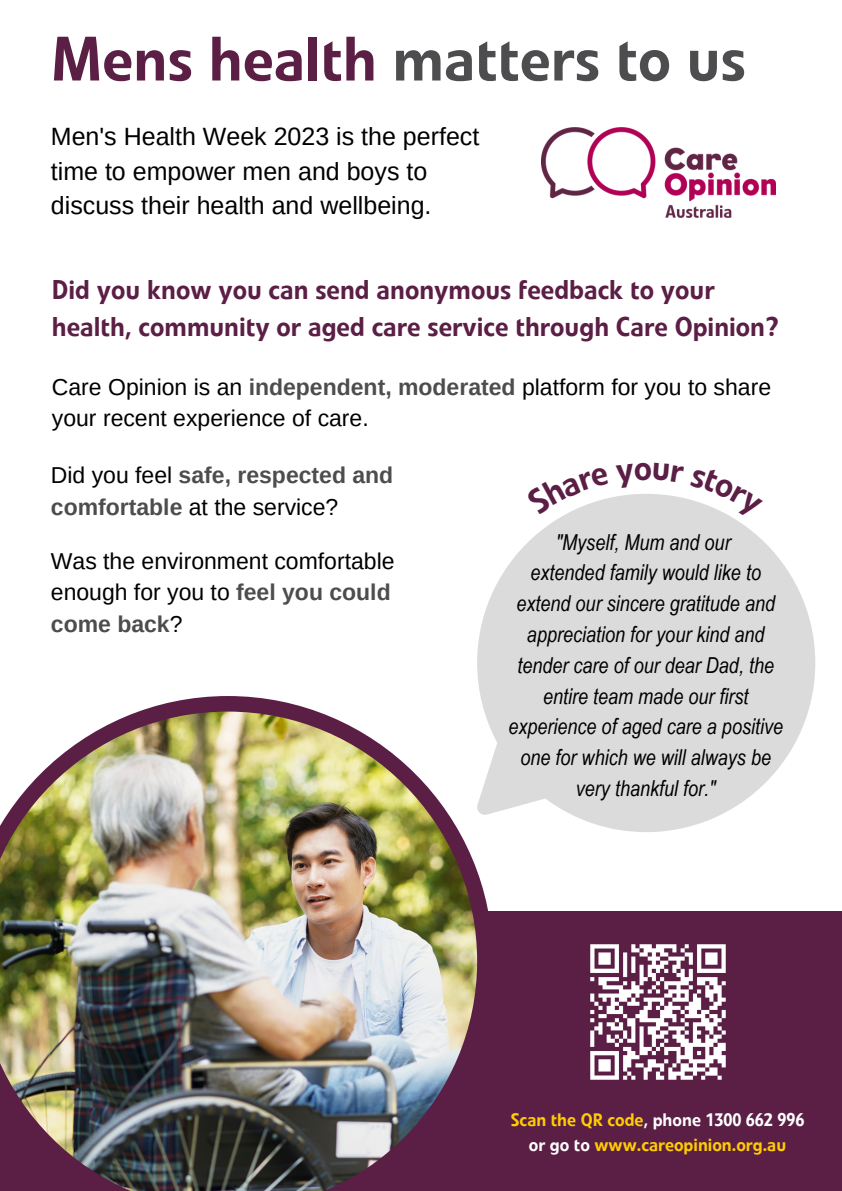
<style>
.page{position:relative;width:842px;height:1191px;background:#fff}
.page>*{position:absolute;margin:0;border:0;box-sizing:border-box;transform-origin:0 0}
.t1{font:500 62px "Veto Com";color:#4d4d4f}
.t2{font:500 27px/37.5px "Veto Com";color:#5b1e45}
.t3{font:25px/34.5px "Arimo";color:#000}
.t4{font:23px/31.5px "Arimo";color:#000}
.t5{font:700 23px/31.5px "Arimo";color:#4d4d4f}
.t6{font:italic 22px/30.7px "Arial Narrow";color:#000;text-align:center}
.t7{font:500 18px/24.7px "Veto Com";color:#ffcc03;text-align:center}
.s1{color:#5b1e45}
.s2{font-weight:700;color:#4d4d4f}
.s3{font-weight:400;color:#000}
.s4{color:#fefefe}
</style>
<div class="page">
<svg style="left:140px;top:696px;width:348px;height:215px"></svg>
<div style="left:0;top:911px;width:842px;height:279px;background:#5b1e45"></div>
<img style="left:0;top:711px;width:477px;height:479px">
<img style="left:590px;top:944px;width:136px;height:136px">
<svg style="left:477px;top:494px;width:338px;height:338px;fill:#dbdbdb"></svg>
<img style="left:542px;top:127px;width:234px;height:90px">
<svg style="left:526px;top:494px;width:83px;height:20px"></svg>
<svg style="left:690px;top:494px;width:73px;height:26px"></svg>
<p class="t1" style="left:51px;top:21px;width:697px"><span class="s1">Mens health</span> matters to us</p>
<p class="t3" style="left:51px;top:119px;width:430px">Men's Health Week 2023 is the perfect time to empower men and boys to discuss their health and wellbeing.</p>
<p class="t2" style="left:52px;top:271px;width:728px">Did you know you can send anonymous feedback to your health, community or aged care service through Care Opinion?</p>
<p class="t4" style="left:52px;top:371px;width:721px">Care Opinion is an <span class="s2">independent, moderated</span> platform for you to share your recent experience of care.</p>
<p class="t5" style="left:51px;top:459px;width:344px"><span class="s3">Did you feel</span> safe, respected and comfortable <span class="s3">at the service?</span></p>
<p class="t4" style="left:51px;top:544px;width:345px">Was the environment comfortable enough for you to <span class="s2">feel you could come back</span>?</p>
<p class="t6" style="left:556px;top:526px;width:176px">"Myself, Mum and our</p>
<p class="t6" style="left:508px;top:557px;width:276px">extended family would like to extend our sincere gratitude and appreciation for your kind and tender care of our dear Dad, the entire team made our first experience of aged care a positive one for which we will always be very thankful for."</p>
<p class="t7" style="left:511px;top:1107px;width:295px">Scan the QR code<span class="s4">, phone 1300 662 996 or go to</span> www.careopinion.org.au</p>
</div>
